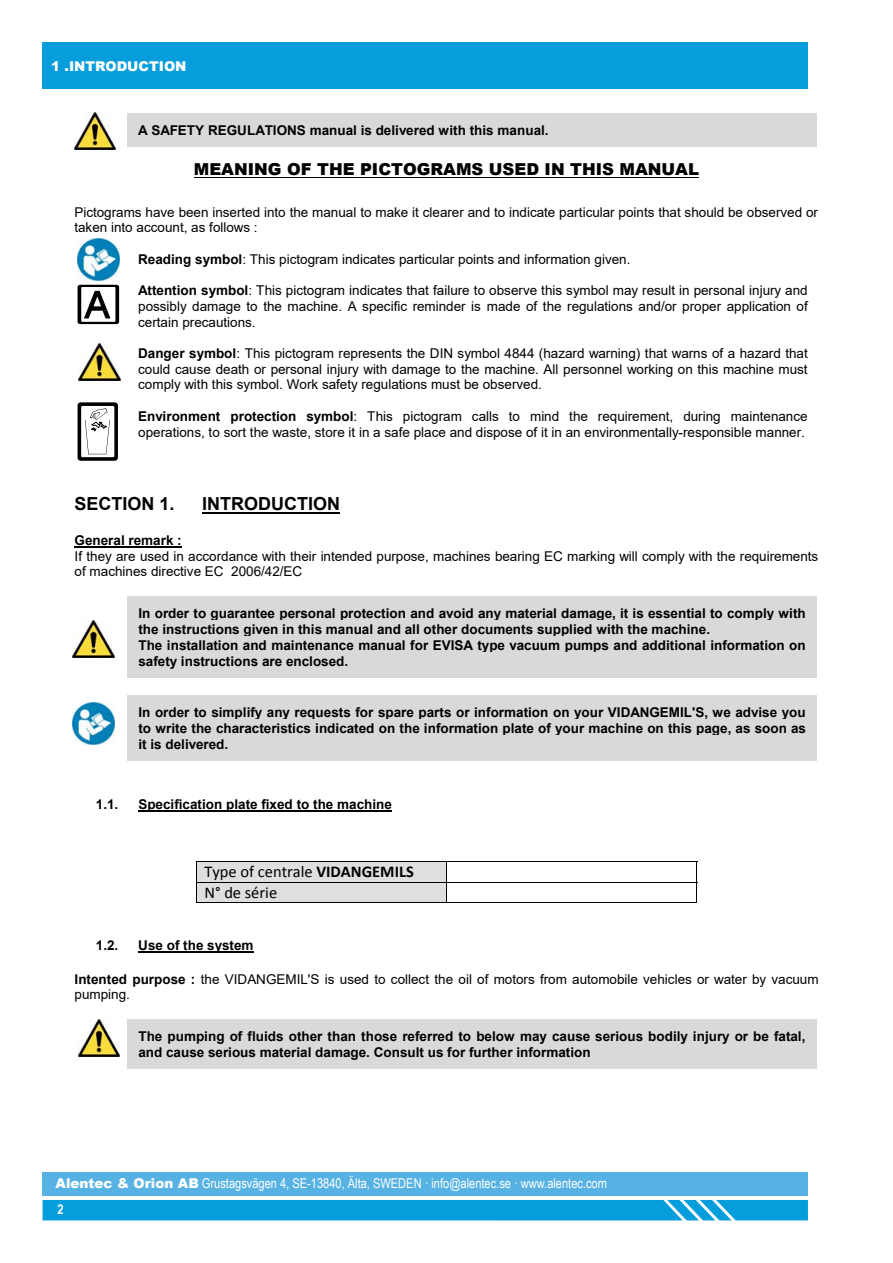
<style>
.page{position:relative;width:893px;height:1263px;background:#fff}
.page>*{position:absolute;margin:0;border:0;box-sizing:border-box;transform-origin:0 0}
.t1{font:900 24px "Arial";color:#000}
.t2{font:900 18px "Arial";color:#000}
.t3{font:700 18px "Arial";color:#000}
.t4{font:900 16.5px "Arial";color:#000}
.t5{font:16.5px/20.9px "Calibri";color:#000}
.t6{font:13.5px/15.6px "Arial";color:#000}
.t7{font:700 13.5px/16px "Arial";color:#000}
.t8{font:13.5px/26.4px "Arial Narrow";color:#fff}
.titulos_apartados{font:900 13.5px "Arial";color:#fff}
.s1{font-weight:700}
.s2{font-family:"Arial";font-weight:900}
</style>
<div class="page">
<div style="left:43px;top:1200px;width:765px;height:20px;background:#069ddc"></div>
<div style="left:43px;top:1172px;width:765px;height:24px;background:#57b2e4"></div>
<div style="left:43px;top:43px;width:765px;height:46px;background:#069ddc"></div>
<div style="left:127px;top:113px;width:690px;height:34px;background:#d9d9d9"></div>
<hr style="left:194px;top:177px;width:505px;height:1px;background:#000">
<svg style="left:78px;top:285px;width:41px;height:39px"></svg>
<svg style="left:78px;top:402px;width:40px;height:59px"></svg>
<img style="left:74px;top:112px;width:42px;height:37px">
<img style="left:78px;top:239px;width:41px;height:41px">
<img style="left:79px;top:344px;width:41px;height:36px">
<hr style="left:202px;top:512px;width:138px;height:2px;background:#000">
<hr style="left:75px;top:547px;width:107px;height:1px;background:#000">
<div style="left:127px;top:596px;width:690px;height:25px;background:#d9d9d9"></div>
<div style="left:127px;top:621px;width:690px;height:16px;background:#d9d9d9"></div>
<div style="left:127px;top:637px;width:690px;height:16px;background:#d9d9d9"></div>
<div style="left:127px;top:653px;width:690px;height:25px;background:#d9d9d9"></div>
<div style="left:127px;top:695px;width:690px;height:25px;background:#d9d9d9"></div>
<div style="left:127px;top:720px;width:690px;height:16px;background:#d9d9d9"></div>
<div style="left:127px;top:736px;width:690px;height:25px;background:#d9d9d9"></div>
<hr style="left:138px;top:810px;width:254px;height:1px;background:#000">
<div style="left:197px;top:861px;width:249px;height:21px;background:#dfdfdf"></div>
<hr style="left:196px;top:861px;width:501px;height:1px;background:#000">
<div style="left:197px;top:882px;width:249px;height:20px;background:#dfdfdf"></div>
<hr style="left:196px;top:882px;width:501px;height:1px;background:#000">
<svg style="left:196px;top:862px;width:1px;height:40px"></svg>
<hr style="left:196px;top:902px;width:250px;height:1px;background:#000">
<svg style="left:446px;top:862px;width:1px;height:41px"></svg>
<hr style="left:447px;top:902px;width:249px;height:1px;background:#000">
<svg style="left:696px;top:862px;width:1px;height:41px"></svg>
<hr style="left:138px;top:951px;width:116px;height:1px;background:#000">
<div style="left:127px;top:1019px;width:690px;height:25px;background:#d9d9d9"></div>
<div style="left:127px;top:1044px;width:690px;height:25px;background:#d9d9d9"></div>
<img style="left:72px;top:620px;width:42px;height:37px">
<img style="left:72px;top:703px;width:42px;height:41px">
<img style="left:78px;top:1019px;width:42px;height:37px">
<p class="titulos_apartados" style="left:51px;top:56px;width:137px">1 .INTRODUCTION</p>
<p class="t7" style="left:138px;top:122px;width:412px">A SAFETY REGULATIONS manual is delivered with this manual.</p>
<p class="t4" style="left:194px;top:157px;width:507px">MEANING OF THE PICTOGRAMS USED IN THIS MANUAL</p>
<p class="t6" style="left:74px;top:204px;width:745px">Pictograms have been inserted into the manual to make it clearer and to indicate particular points that should be observed or taken into account, as follows :</p>
<p class="t6" style="left:138px;top:251px;width:494px"><span class="s1">Reading symbol</span>: This pictogram indicates particular points and information given.</p>
<p class="t6" style="left:138px;top:283px;width:671px;text-align:justify"><span class="s1">Attention symbol</span>: This pictogram indicates that failure to observe this symbol may result in personal injury and possibly damage to the machine. A specific reminder is made of the regulations and/or proper application of certain precautions.</p>
<p class="t6" style="left:138px;top:345px;width:671px;text-align:justify"><span class="s1">Danger symbol</span>: This pictogram represents the DIN symbol 4844 (hazard warning) that warns of a hazard that could cause death or personal injury with damage to the machine. All personnel working on this machine must comply with this symbol. Work safety regulations must be observed.</p>
<p class="t6" style="left:138px;top:408px;width:671px"><span class="s1">Environment protection symbol</span>: This pictogram calls to mind the requirement, during maintenance operations, to sort the waste, store it in a safe place and dispose of it in an environmentally-responsible manner.</p>
<p class="t2" style="left:117px;top:355px;width:495px">General installation and maintenance instructions</p>
<p class="t1" style="left:255px;top:415px;width:220px">with MILLENIUM</p>
<p class="t2" style="left:67px;top:489px;width:85px">Page 1/8</p>
<p class="t2" style="left:190px;top:489px;width:78px">01/2017</p>
<p class="t3" style="left:75px;top:491px;width:102px">SECTION 1.</p>
<p class="t3" style="left:202px;top:491px;width:139px">INTRODUCTION</p>
<p class="t6" style="left:75px;top:533px;width:745px"><span class="s1">General remark :<br></span>If they are used in accordance with their intended purpose, machines bearing EC marking will comply with the requirements of machines directive EC 2006/42/EC</p>
<p class="t7" style="left:138px;top:605px;width:669px">In order to guarantee personal protection and avoid any material damage, it is essential to comply with the instructions given in this manual and all other documents supplied with the machine.<br>The installation and maintenance manual for EVISA type vacuum pumps and additional information on safety instructions are enclosed.</p>
<p class="t7" style="left:138px;top:704px;width:669px;text-align:justify">In order to simplify any requests for spare parts or information on your VIDANGEMIL'S, we advise you to write the characteristics indicated on the information plate of your machine on this page, as soon as it is delivered.</p>
<p class="t7" style="left:96px;top:796px;width:24px">1.1.</p>
<p class="t7" style="left:138px;top:796px;width:255px">Specification plate fixed to the machine</p>
<p class="t5" style="left:204px;top:861px;width:211px">Type of centrale <span class="s1">VIDANGEMILS<br></span>N° de série</p>
<p class="t7" style="left:96px;top:937px;width:24px">1.2.</p>
<p class="t7" style="left:138px;top:937px;width:117px">Use of the system</p>
<p class="t6" style="left:75px;top:971px;width:745px"><span class="s1">Intented purpose :</span> the VIDANGEMIL'S is used to collect the oil of motors from automobile vehicles or water by vacuum pumping.</p>
<p class="t7" style="left:138px;top:1028px;width:669px">The pumping of fluids other than those referred to below may cause serious bodily injury or be fatal, and cause serious material damage. Consult us for further information</p>
<p class="t8" style="left:56px;top:1169px;width:553px"><span class="s2">Alentec &amp; Orion AB</span> Grustagsvägen 4, SE-13840, Älta, SWEDEN · info@alentec.se · www.alentec.com<br><span class="s1">2</span></p>
</div>
